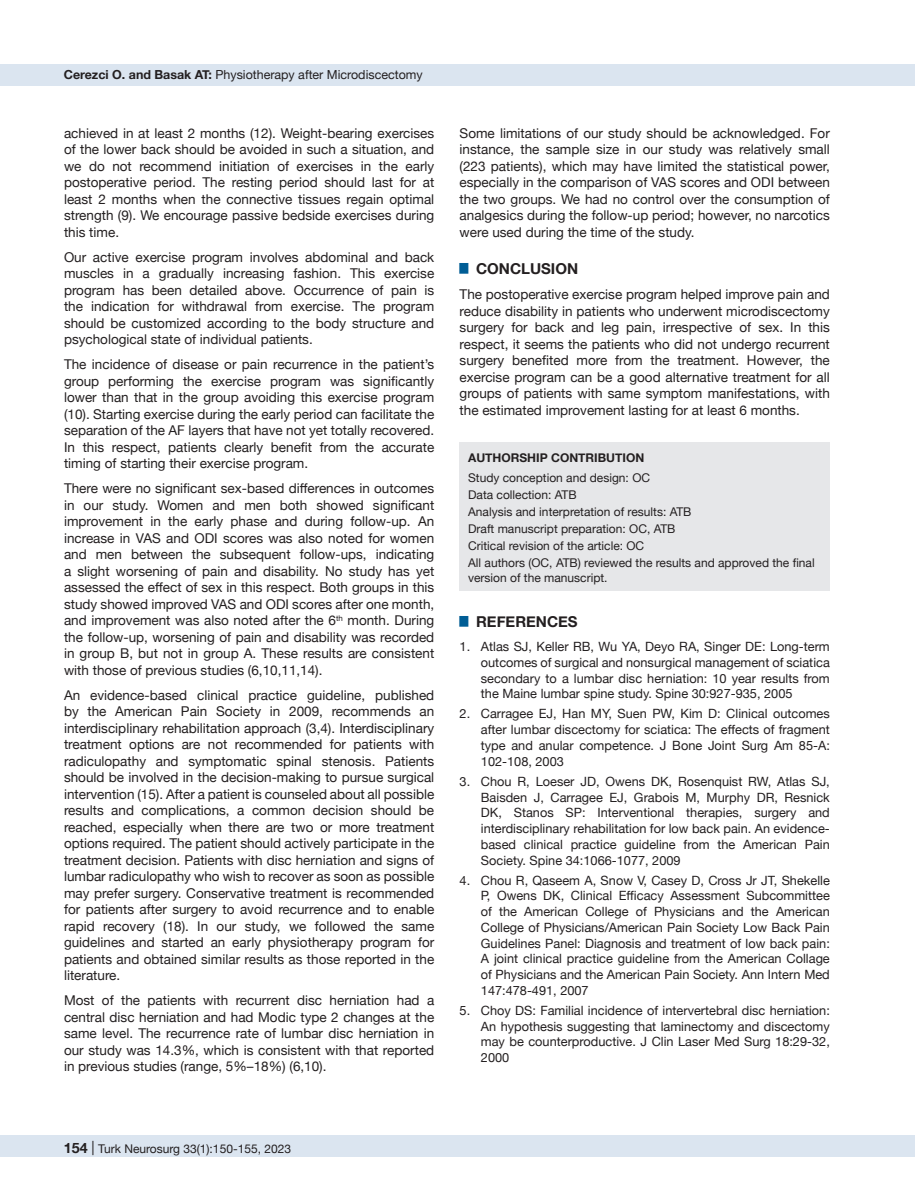
<style>
.page{position:relative;width:915px;height:1191px;background:#fff}
.page>*{position:absolute;margin:0;border:0;box-sizing:border-box;transform-origin:0 0}
.t1{font:700 15px "Helvetica Neue";color:#231f20}
.t2{font:13.5px/16.5px "Helvetica Neue";color:#231f20;text-align:justify}
.t3{font:12.75px/15.8px "Helvetica Neue";color:#231f20;text-align:justify}
.t4{font:12.45px "Helvetica Neue";color:#231f20}
.t5{font:12px/15px "Helvetica Neue";color:#231f20}
.t6{font:700 12px "Helvetica Neue";color:#231f20}
.s1{font-weight:700}
.s2{font-weight:700;font-size:14.25px}
.s3{font-size:14.25px}
</style>
<div class="page">
<div style="left:0;top:1135px;width:914px;height:22px;background:#dbe5f0"></div>
<div style="left:0;top:64px;width:914px;height:21px;background:#dbe5f0"></div>
<div style="left:459px;top:442px;width:370px;height:149px;background:#e6e7e9"></div>
<p class="t4" style="left:64px;top:66px;width:360px"><span class="s1">Cerezci O. and Basak AT:</span> Physiotherapy after Microdiscectomy</p>
<p class="t2" style="left:64px;top:125px;width:371px">achieved in at least 2 months (12). Weight-bearing exercises of the lower back should be avoided in such a situation, and we do not recommend initiation of exercises in the early postoperative period. The resting period should last for at least 2 months when the connective tissues regain optimal strength (9). We encourage passive bedside exercises during this time.</p>
<p class="t2" style="left:64px;top:249px;width:371px">Our active exercise program involves abdominal and back muscles in a gradually increasing fashion. This exercise program has been detailed above. Occurrence of pain is the indication for withdrawal from exercise. The program should be customized according to the body structure and psychological state of individual patients.</p>
<p class="t2" style="left:64px;top:357px;width:371px">The incidence of disease or pain recurrence in the patient’s group performing the exercise program was significantly lower than that in the group avoiding this exercise program (10). Starting exercise during the early period can facilitate the separation of the AF layers that have not yet totally recovered.<br>In this respect, patients clearly benefit from the accurate timing of starting their exercise program.</p>
<p class="t2" style="left:64px;top:481px;width:371px">There were no significant sex-based differences in outcomes in our study. Women and men both showed significant improvement in the early phase and during follow-up. An increase in VAS and ODI scores was also noted for women and men between the subsequent follow-ups, indicating a slight worsening of pain and disability. No study has yet assessed the effect of sex in this respect. Both groups in this study showed improved VAS and ODI scores after one month, and improvement was also noted after the 6<sup>th</sup> month. During the follow-up, worsening of pain and disability was recorded in group B, but not in group A. These results are consistent with those of previous studies (6,10,11,14).</p>
<p class="t2" style="left:64px;top:687px;width:371px">An evidence-based clinical practice guideline, published by the American Pain Society in 2009, recommends an interdisciplinary rehabilitation approach (3,4). Interdisciplinary treatment options are not recommended for patients with radiculopathy and symptomatic spinal stenosis. Patients should be involved in the decision-making to pursue surgical intervention (15). After a patient is counseled about all possible results and complications, a common decision should be reached, especially when there are two or more treatment options required. The patient should actively participate in the treatment decision. Patients with disc herniation and signs of lumbar radiculopathy who wish to recover as soon as possible may prefer surgery. Conservative treatment is recommended for patients after surgery to avoid recurrence and to enable rapid recovery (18). In our study, we followed the same guidelines and started an early physiotherapy program for patients and obtained similar results as those reported in the literature.</p>
<p class="t2" style="left:64px;top:993px;width:371px">Most of the patients with recurrent disc herniation had a central disc herniation and had Modic type 2 changes at the same level. The recurrence rate of lumbar disc herniation in our study was 14.3%, which is consistent with that reported in previous studies (range, 5%–18%) (6,10).</p>
<p class="t2" style="left:459px;top:125px;width:371px">Some limitations of our study should be acknowledged. For instance, the sample size in our study was relatively small (223 patients), which may have limited the statistical power, especially in the comparison of VAS scores and ODI between the two groups. We had no control over the consumption of analgesics during the follow-up period; however, no narcotics were used during the time of the study.</p>
<p class="t1" style="left:459px;top:257px;width:120px"><sup>█</sup> CONCLUSION</p>
<p class="t2" style="left:459px;top:287px;width:371px">The postoperative exercise program helped improve pain and reduce disability in patients who underwent microdiscectomy surgery for back and leg pain, irrespective of sex. In this respect, it seems the patients who did not undergo recurrent surgery benefited more from the treatment. However, the exercise program can be a good alternative treatment for all groups of patients with same symptom manifestations, with the estimated improvement lasting for at least 6 months.</p>
<p class="t6" style="left:468px;top:449px;width:177px">AUTHORSHIP CONTRIBUTION</p>
<p class="t5" style="left:468px;top:470px;width:183px">Study conception and design: OC</p>
<p class="t5" style="left:468px;top:488px;width:110px">Data collection: ATB</p>
<p class="t5" style="left:468px;top:505px;width:225px">Analysis and interpretation of results: ATB</p>
<p class="t5" style="left:468px;top:522px;width:209px">Draft manuscript preparation: OC, ATB</p>
<p class="t5" style="left:468px;top:539px;width:178px">Critical revision of the article: OC</p>
<p class="t5" style="left:468px;top:556px;width:348px">All authors (OC, ATB) reviewed the results and approved the final version of the manuscript.</p>
<p class="t1" style="left:459px;top:610px;width:119px"><sup>█</sup> REFERENCES</p>
<p class="t3" style="left:480px;top:639px;width:350px;text-indent:-21px">1. Atlas SJ, Keller RB, Wu YA, Deyo RA, Singer DE: Long-term outcomes of surgical and nonsurgical management of sciatica secondary to a lumbar disc herniation: 10 year results from the Maine lumbar spine study. Spine 30:927-935, 2005</p>
<p class="t3" style="left:480px;top:707px;width:350px;text-indent:-21px">2. Carragee EJ, Han MY, Suen PW, Kim D: Clinical outcomes after lumbar discectomy for sciatica: The effects of fragment type and anular competence. J Bone Joint Surg Am 85-A:<br>102-108, 2003</p>
<p class="t3" style="left:480px;top:774px;width:350px;text-indent:-21px">3. Chou R, Loeser JD, Owens DK, Rosenquist RW, Atlas SJ, Baisden J, Carragee EJ, Grabois M, Murphy DR, Resnick DK, Stanos SP: Interventional therapies, surgery and interdisciplinary rehabilitation for low back pain. An evidence&shy;based clinical practice guideline from the American Pain Society. Spine 34:1066-1077, 2009</p>
<p class="t3" style="left:480px;top:873px;width:350px;text-indent:-21px">4. Chou R, Qaseem A, Snow V, Casey D, Cross Jr JT, Shekelle P, Owens DK, Clinical Efficacy Assessment Subcommittee of the American College of Physicians and the American College of Physicians/American Pain Society Low Back Pain Guidelines Panel: Diagnosis and treatment of low back pain:<br>A joint clinical practice guideline from the American Collage of Physicians and the American Pain Society. Ann Intern Med 147:478-491, 2007</p>
<p class="t3" style="left:480px;top:1003px;width:350px;text-indent:-21px">5. Choy DS: Familial incidence of intervertebral disc herniation:<br>An hypothesis suggesting that laminectomy and discectomy may be counterproductive. J Clin Laser Med Surg 18:29-32, 2000</p>
<p class="t5" style="left:63px;top:1142px;width:229px"><span class="s2">154</span> <span class="s3">|</span> Turk Neurosurg 33(1):150-155, 2023</p>
</div>
